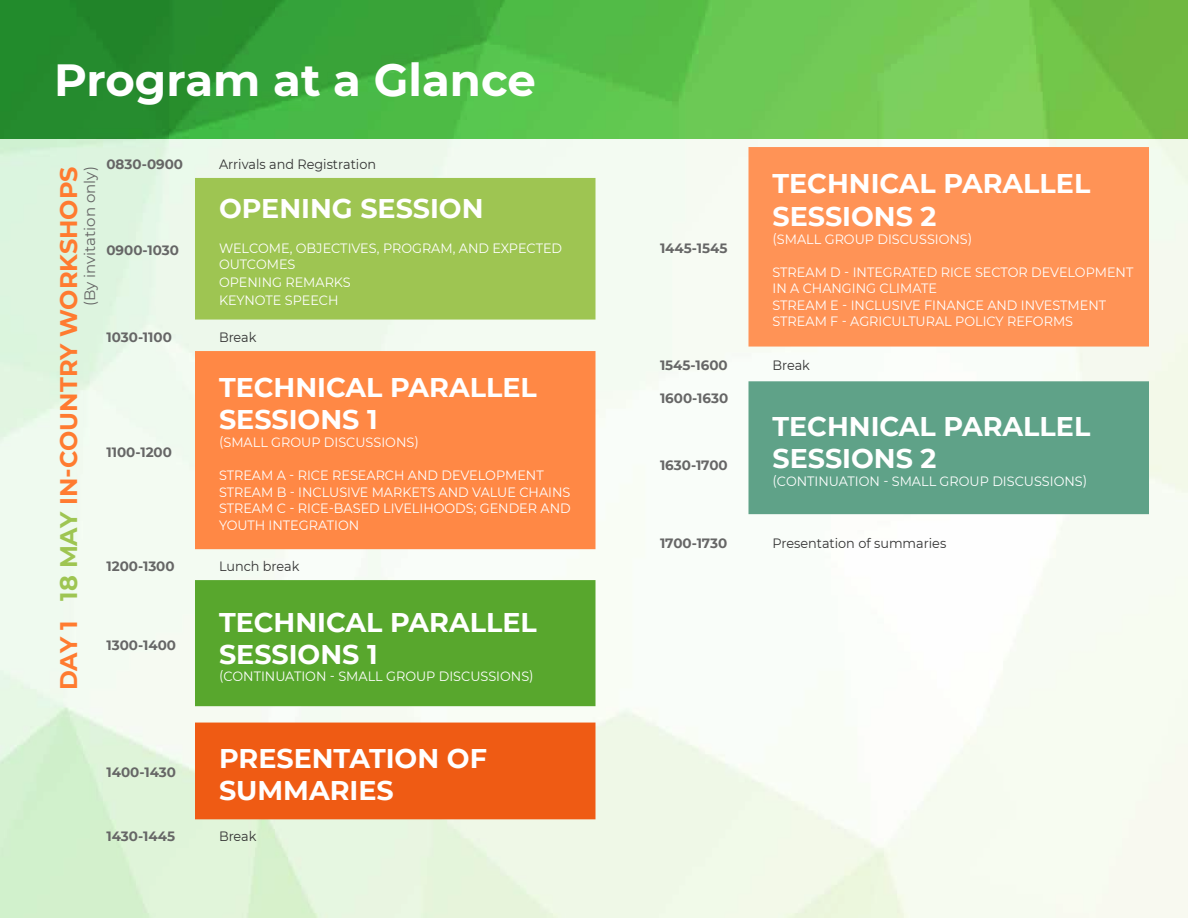
<style>
.page{position:relative;width:1188px;height:918px;background:#fff}
.page>*{position:absolute;margin:0;border:0;box-sizing:border-box;transform-origin:0 0}
.t1{font:700 45px "Montserrat";color:#fff}
.t2{font:700 27px/32.4px "Montserrat";color:#fff}
.t3{font:700 24px "Montserrat";color:#ff7b30}
.t4{font:15px "Montserrat";color:#666}
.t5{font:13.5px/16.5px "Montserrat";color:#fff;scale:.95 1}
.t6{font:700 13.5px "Montserrat";color:#666}
.t7{font:13.5px "Montserrat";color:#333;scale:.95 1}
.s1{color:#9ec552}
</style>
<div class="page">
<img style="left:0;top:138px;width:1188px;height:780px">
<img style="left:0;top:0;width:1188px;height:138px">
<div style="left:195px;top:178px;width:401px;height:142px;background:#9ec552"></div>
<div style="left:195px;top:351px;width:401px;height:198px;background:#ff8845"></div>
<div style="left:195px;top:580px;width:401px;height:126px;background:#58a72d"></div>
<div style="left:195px;top:723px;width:401px;height:96px;background:#ef5b14"></div>
<div style="left:748px;top:147px;width:401px;height:200px;background:#ff9356"></div>
<div style="left:748px;top:381px;width:401px;height:133px;background:#5fa288"></div>
<h1 class="t1" style="left:54px;top:48px;width:483px">Program at a Glance</h1>
<h3 class="t3" style="left:51px;top:690px;width:525px;rotate:-90deg">DAY 1 <span class="s1">18 MAY</span> IN-COUNTRY WORKSHOPS</h3>
<p class="t4" style="left:80px;top:306px;width:141px;rotate:-90deg">(By invitation only)</p>
<p class="t6" style="left:106px;top:155px;width:78px">0830-0900</p>
<p class="t7" style="left:219px;top:155px;width:167px">Arrivals and Registration</p>
<p class="t6" style="left:106px;top:241px;width:74px">0900-1030</p>
<h2 class="t2" style="left:219px;top:191px;width:266px">OPENING SESSION</h2>
<p class="t5" style="left:219px;top:239px;width:363px">WELCOME, OBJECTIVES, PROGRAM, AND EXPECTED<br>OUTCOMES</p>
<p class="t5" style="left:219px;top:273px;width:140px;line-height:18px">OPENING REMARKS<br>KEYNOTE SPEECH</p>
<p class="t6" style="left:106px;top:327px;width:67px">1030-1100</p>
<p class="t7" style="left:219px;top:328px;width:41px">Break</p>
<p class="t6" style="left:106px;top:442px;width:67px">1100-1200</p>
<h2 class="t2" style="left:219px;top:370px;width:319px">TECHNICAL PARALLEL<br>SESSIONS 1</h2>
<p class="t5" style="left:219px;top:434px;width:212px">(SMALL GROUP DISCUSSIONS)</p>
<p class="t5" style="left:219px;top:467px;width:372px">STREAM A - RICE RESEARCH AND DEVELOPMENT STREAM B - INCLUSIVE MARKETS AND VALUE CHAINS STREAM C - RICE-BASED LIVELIHOODS; GENDER AND YOUTH INTEGRATION</p>
<p class="t6" style="left:106px;top:557px;width:70px">1200-1300</p>
<p class="t7" style="left:219px;top:557px;width:86px">Lunch break</p>
<p class="t6" style="left:106px;top:635px;width:71px">1300-1400</p>
<h2 class="t2" style="left:219px;top:605px;width:319px">TECHNICAL PARALLEL<br>SESSIONS 1</h2>
<p class="t5" style="left:219px;top:667px;width:333px">(CONTINUATION - SMALL GROUP DISCUSSIONS)</p>
<p class="t6" style="left:106px;top:763px;width:71px">1400-1430</p>
<h2 class="t2" style="left:219px;top:741px;width:269px">PRESENTATION OF<br>SUMMARIES</h2>
<p class="t6" style="left:106px;top:827px;width:70px">1430-1445</p>
<p class="t7" style="left:219px;top:827px;width:41px">Break</p>
<p class="t6" style="left:660px;top:239px;width:69px">1445-1545</p>
<h2 class="t2" style="left:772px;top:166px;width:319px">TECHNICAL PARALLEL<br>SESSIONS 2</h2>
<p class="t5" style="left:773px;top:230px;width:212px">(SMALL GROUP DISCUSSIONS)</p>
<p class="t5" style="left:772px;top:263px;width:381px">STREAM D - INTEGRATED RICE SECTOR DEVELOPMENT IN A CHANGING CLIMATE<br>STREAM E - INCLUSIVE FINANCE AND INVESTMENT STREAM F - AGRICULTURAL POLICY REFORMS</p>
<p class="t6" style="left:660px;top:356px;width:69px">1545-1600</p>
<p class="t7" style="left:772px;top:356px;width:41px">Break</p>
<p class="t6" style="left:660px;top:389px;width:70px">1600-1630</p>
<h2 class="t2" style="left:772px;top:408px;width:319px">TECHNICAL PARALLEL<br>SESSIONS 2</h2>
<p class="t5" style="left:772px;top:472px;width:333px">(CONTINUATION - SMALL GROUP DISCUSSIONS)</p>
<p class="t6" style="left:660px;top:455px;width:69px">1630-1700</p>
<p class="t6" style="left:660px;top:533px;width:69px">1700-1730</p>
<p class="t7" style="left:772px;top:534px;width:184px">Presentation of summaries</p>
</div>
